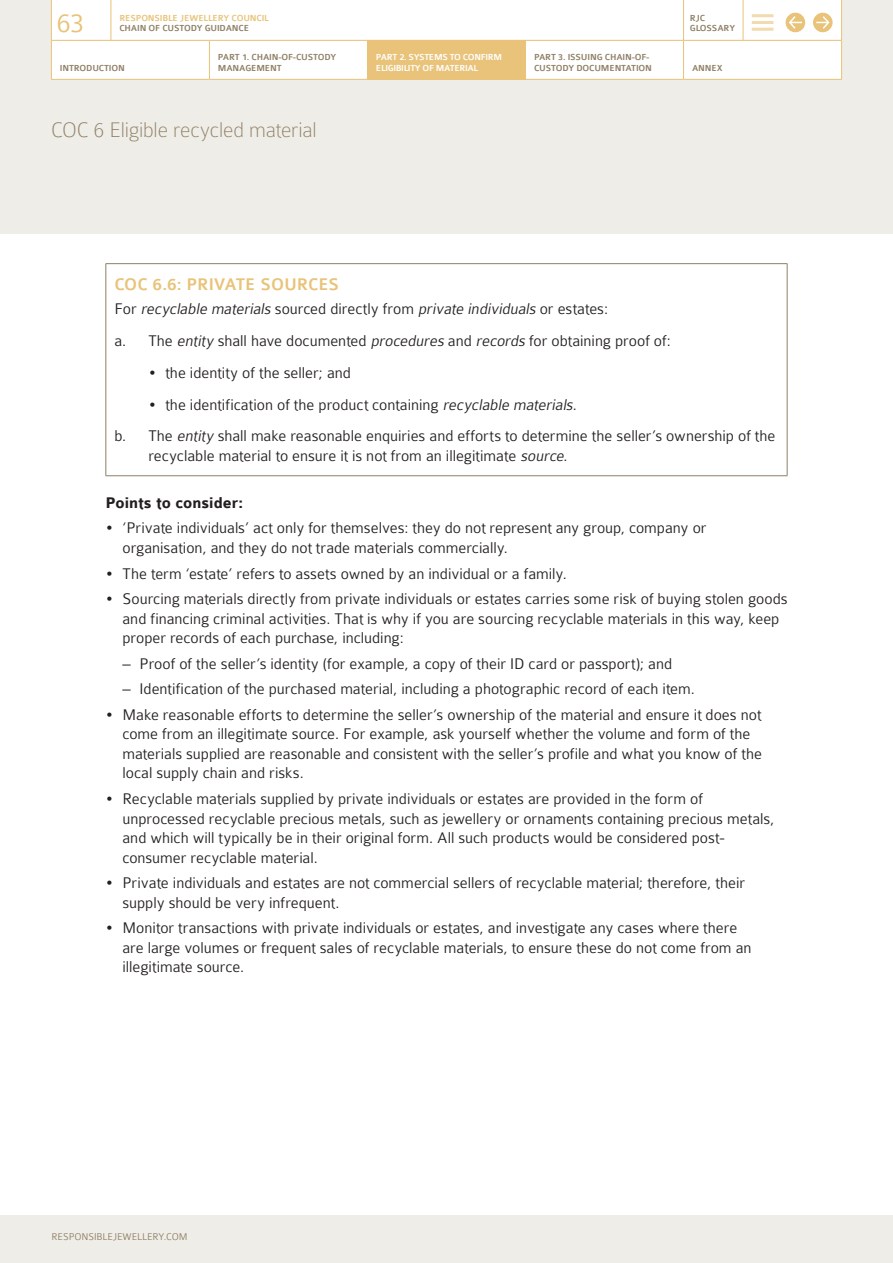
<style>
.page{position:relative;width:893px;height:1263px;background:#fff}
.page>*{position:absolute;margin:0;border:0;box-sizing:border-box;transform-origin:0 0}
.t1{font:300 28.65px "Colaborate";color:#e8c379}
._01_Page_Header_15pt{font:100 22.5px "Colaborate";letter-spacing:-.01em;color:#8f8065}
._03_Body_Header_L1_CAPS_12_12pt{font:500 18px "Colaborate";letter-spacing:-.01em;color:#e8c379}
._04_Body_Numbered_Copy_11_13pt__8pt{font:300 16.5px/19.5px "Colaborate";color:#231f20}
._04_Body_Copy_11_13pt__8pt{font:italic 300 16.5px "Colaborate";color:#231f20}
._04_Body_Copy_11_13pt__4pt{font:700 16.5px "Colaborate";color:#231f20}
.t2{font:300 10.5px "Colaborate";letter-spacing:-.01em;color:#8f8065}
.t3{font:500 9.3px/10.5px "Colaborate";letter-spacing:-.02em;color:#8f8065}
.t4{font:500 9.3px/10.5px "Colaborate";letter-spacing:-.035em;color:#fff}
.t5{font:500 9.3px "Colaborate";letter-spacing:-.02em;color:#e8c379}
.s1{font-style:normal}
.s2{font-style:italic}
</style>
<div class="page">
<div style="left:0;top:0;width:893px;height:234px;background:#efede8"></div>
<div style="left:0;top:1215px;width:893px;height:48px;background:#efede8"></div>
<div style="left:51px;top:0;width:791px;height:79px;background:#fff"></div>
<div style="left:367px;top:40px;width:158px;height:39px;background:#e8c379"></div>
<hr style="left:51px;top:41px;width:1px;height:38px;background:#e8c379">
<hr style="left:51px;top:40px;width:158px;height:1px;background:#e8c379">
<hr style="left:51px;top:79px;width:158px;height:1px;background:#e8c379">
<hr style="left:209px;top:41px;width:1px;height:38px;background:#e8c379">
<hr style="left:209px;top:40px;width:158px;height:1px;background:#e8c379">
<hr style="left:209px;top:79px;width:158px;height:1px;background:#e8c379">
<hr style="left:367px;top:79px;width:158px;height:1px;background:#e8c379">
<hr style="left:525px;top:41px;width:1px;height:38px;background:#e8c379">
<hr style="left:525px;top:40px;width:158px;height:1px;background:#e8c379">
<hr style="left:683px;top:40px;width:159px;height:1px;background:#e8c379">
<hr style="left:525px;top:79px;width:158px;height:1px;background:#e8c379">
<hr style="left:683px;top:79px;width:159px;height:1px;background:#e8c379">
<hr style="left:683px;top:41px;width:1px;height:38px;background:#e8c379">
<hr style="left:841px;top:41px;width:1px;height:38px;background:#e8c379">
<hr style="left:105px;top:263px;width:682px;height:1px;background:#8f8065">
<hr style="left:105px;top:264px;width:1px;height:211px;background:#8f8065">
<hr style="left:787px;top:264px;width:1px;height:211px;background:#8f8065">
<hr style="left:105px;top:475px;width:682px;height:1px;background:#8f8065">
<h1 class="t1" style="left:57px;top:8px;width:29px">63</h1>
<p class="t3" style="left:690px;top:23px;width:47px">GLOSSARY</p>
<p class="t3" style="left:60px;top:63px;width:66px">INTRODUCTION</p>
<p class="t3" style="left:218px;top:52px;width:120px">PART 1. CHAIN-OF-CUSTODY<br>MANAGEMENT</p>
<p class="t4" style="left:376px;top:52px;width:128px">PART 2. SYSTEMS TO CONFIRM<br>ELIGIBILITY OF MATERIAL</p>
<p class="t3" style="left:534px;top:52px;width:119px">PART 3. ISSUING CHAIN-OF-<br>CUSTODY DOCUMENTATION</p>
<p class="t3" style="left:692px;top:63px;width:32px">ANNEX</p>
<p class="t5" style="left:119px;top:13px;width:151px">RESPONSIBLE JEWELLERY COUNCIL</p>
<p class="t3" style="left:119px;top:23px;width:131px">CHAIN OF CUSTODY GUIDANCE</p>
<p class="t3" style="left:690px;top:13px;width:17px">RJC</p>
<p class="_01_Page_Header_15pt" style="left:51px;top:118px;width:267px">COC 6 Eligible recycled material</p>
<p class="_03_Body_Header_L1_CAPS_12_12pt" style="left:114px;top:275px;width:226px">COC 6.6: PRIVATE SOURCES</p>
<p class="_04_Body_Copy_11_13pt__8pt" style="left:114px;top:301px;width:495px"><span class="s1">F o r</span> recyclable materials <span class="s1">s o u rc e d d i re c t l y f ro m</span> private individuals <span class="s1">o r e s ta te s :</span></p>
<p class="_04_Body_Numbered_Copy_11_13pt__8pt" style="left:114px;top:331px;width:558px">a. The <span class="s2">entity</span> shall have documented <span class="s2">procedures</span> and <span class="s2">records</span> for obtaining proof of:</p>
<p class="_04_Body_Numbered_Copy_11_13pt__8pt" style="left:148px;top:363px;width:204px">• the identity of the seller; and</p>
<p class="_04_Body_Numbered_Copy_11_13pt__8pt" style="left:148px;top:395px;width:430px">• the identification of the product containing <span class="s2">recyclable materials</span>.</p>
<p class="_04_Body_Numbered_Copy_11_13pt__8pt" style="left:148px;top:426px;width:629px;text-indent:-34px">b. The <span class="s2">entity</span> shall make reasonable enquiries and efforts to determine the seller’s ownership of the recyclable material to ensure it is not from an illegitimate <span class="s2">source</span>.</p>
<p class="_04_Body_Copy_11_13pt__4pt" style="left:105px;top:494px;width:139px">Points to consider:</p>
<p class="_04_Body_Numbered_Copy_11_13pt__8pt" style="left:122px;top:518px;width:586px;text-indent:-17px">• ‘Private individuals’ act only for themselves: they do not represent any group, company or organisation, and they do not trade materials commercially.</p>
<p class="_04_Body_Numbered_Copy_11_13pt__8pt" style="left:105px;top:564px;width:463px">• The term ‘estate’ refers to assets owned by an individual or a family.</p>
<p class="_04_Body_Numbered_Copy_11_13pt__8pt" style="left:122px;top:589px;width:667px;text-indent:-17px">• Sourcing materials directly from private individuals or estates carries some risk of buying stolen goods and financing criminal activities. That is why if you are sourcing recyclable materials in this way, keep proper records of each purchase, including:</p>
<p class="_04_Body_Numbered_Copy_11_13pt__8pt" style="left:122px;top:654px;width:551px">– Proof of the seller’s identity (for example, a copy of their ID card or passport); and</p>
<p class="_04_Body_Numbered_Copy_11_13pt__8pt" style="left:122px;top:679px;width:574px">– Identification of the purchased material, including a photographic record of each item.</p>
<p class="_04_Body_Numbered_Copy_11_13pt__8pt" style="left:122px;top:705px;width:641px;text-indent:-17px">• Make reasonable efforts to determine the seller’s ownership of the material and ensure it does not come from an illegitimate source. For example, ask yourself whether the volume and form of the materials supplied are reasonable and consistent with the seller’s profile and what you know of the local supply chain and risks.</p>
<p class="_04_Body_Numbered_Copy_11_13pt__8pt" style="left:122px;top:789px;width:653px;text-indent:-17px">• Recyclable materials supplied by private individuals or estates are provided in the form of unprocessed recyclable precious metals, such as jewellery or ornaments containing precious metals, and which will typically be in their original form. All such products would be considered post&shy;consumer recyclable material.</p>
<p class="_04_Body_Numbered_Copy_11_13pt__8pt" style="left:122px;top:873px;width:624px;text-indent:-17px">• Private individuals and estates are not commercial sellers of recyclable material; therefore, their supply should be very infrequent.</p>
<p class="_04_Body_Numbered_Copy_11_13pt__8pt" style="left:122px;top:918px;width:631px;text-indent:-17px">• Monitor transactions with private individuals or estates, and investigate any cases where there are large volumes or frequent sales of recyclable materials, to ensure these do not come from an illegitimate source.</p>
<p class="t2" style="left:52px;top:1231px;width:138px">RESPONSIBLEJEWELLERY.COM</p>
</div>
